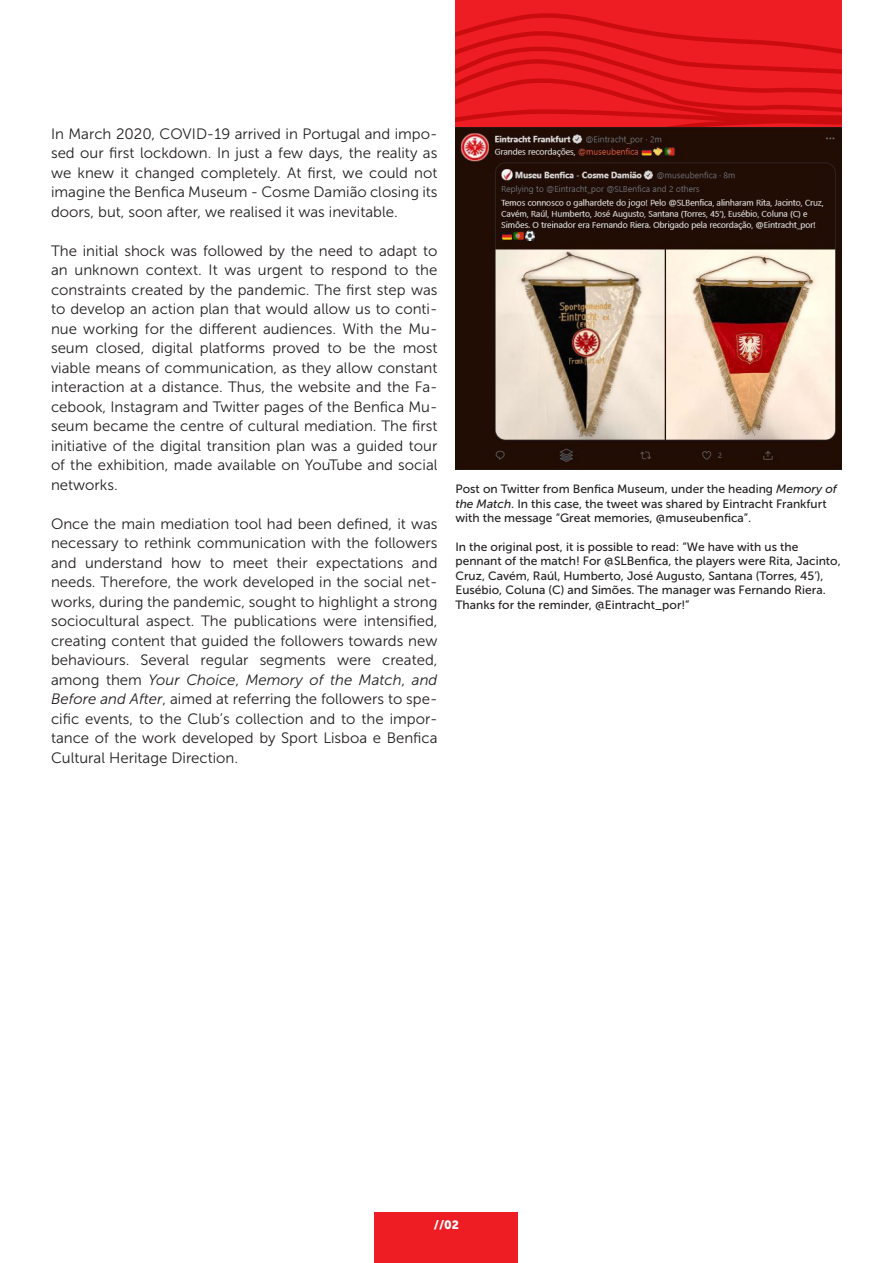
<style>
.page{position:relative;width:893px;height:1263px;background:#fff}
.page>*{position:absolute;margin:0;border:0;box-sizing:border-box;transform-origin:0 0}
.texto{font:15px/19.5px "Museo Sans 300";color:#231f20;text-align:justify}
.t1{font:12px/14.4px "Museo Sans 500";color:#231f20}
.t2{font:12px "Museo Sans 900";color:#fff}
.s1{font-style:italic}
</style>
<div class="page">
<div style="left:375px;top:1212px;width:143px;height:51px;background:#ee1d23"></div>
<div style="left:455px;top:0;width:387px;height:402px;background:#ee1d23"></div>
<svg style="left:455px;top:13px;width:387px;height:115px"></svg>
<img style="left:455px;top:128px;width:387px;height:341px">
<p class="texto" style="left:51px;top:124px;width:388px">In March 2020, COVID-19 arrived in Portugal and impo&shy;sed our first lockdown. In just a few days, the reality as we knew it changed completely. At first, we could not imagine the Benfica Museum - Cosme Damião closing its doors, but, soon after, we realised it was inevitable.</p>
<p class="texto" style="left:51px;top:241px;width:388px">The initial shock was followed by the need to adapt to an unknown context. It was urgent to respond to the constraints created by the pandemic. The first step was to develop an action plan that would allow us to conti&shy;nue working for the different audiences. With the Mu&shy;seum closed, digital platforms proved to be the most viable means of communication, as they allow constant interaction at a distance. Thus, the website and the Fa&shy;cebook, Instagram and Twitter pages of the Benfica Mu&shy;seum became the centre of cultural mediation. The first initiative of the digital transition plan was a guided tour of the exhibition, made available on YouTube and social networks.</p>
<p class="texto" style="left:51px;top:514px;width:388px">Once the main mediation tool had been defined, it was necessary to rethink communication with the followers and understand how to meet their expectations and needs. Therefore, the work developed in the social net&shy;works, during the pandemic, sought to highlight a strong sociocultural aspect. The publications were intensified, creating content that guided the followers towards new behaviours. Several regular segments were created, among them <span class="s1">Your Choice</span>, <span class="s1">Memory of the Match</span>, <span class="s1">and Before and After</span>, aimed at referring the followers to spe&shy;cific events, to the Club’s collection and to the impor&shy;tance of the work developed by Sport Lisboa e Benfica Cultural Heritage Direction.</p>
<p class="t1" style="left:455px;top:482px;width:383px">Post on Twitter from Benfica Museum, under the heading <span class="s1">Memory of the Match</span>. In this case, the tweet was shared by Eintracht Frankfurt with the message “Great memories, @museubenfica”.</p>
<p class="t1" style="left:455px;top:540px;width:387px">In the original post, it is possible to read: “We have with us the pennant of the match! For @SLBenfica, the players were Rita, Jacinto, Cruz, Cavém, Raúl, Humberto, José Augusto, Santana (Torres, 45’), Eusébio, Coluna (C) and Simões. The manager was Fernando Riera.<br>Thanks for the reminder, @Eintracht_por!”</p>
<p class="t2" style="left:434px;top:1218px;width:27px">//02</p>
</div>
